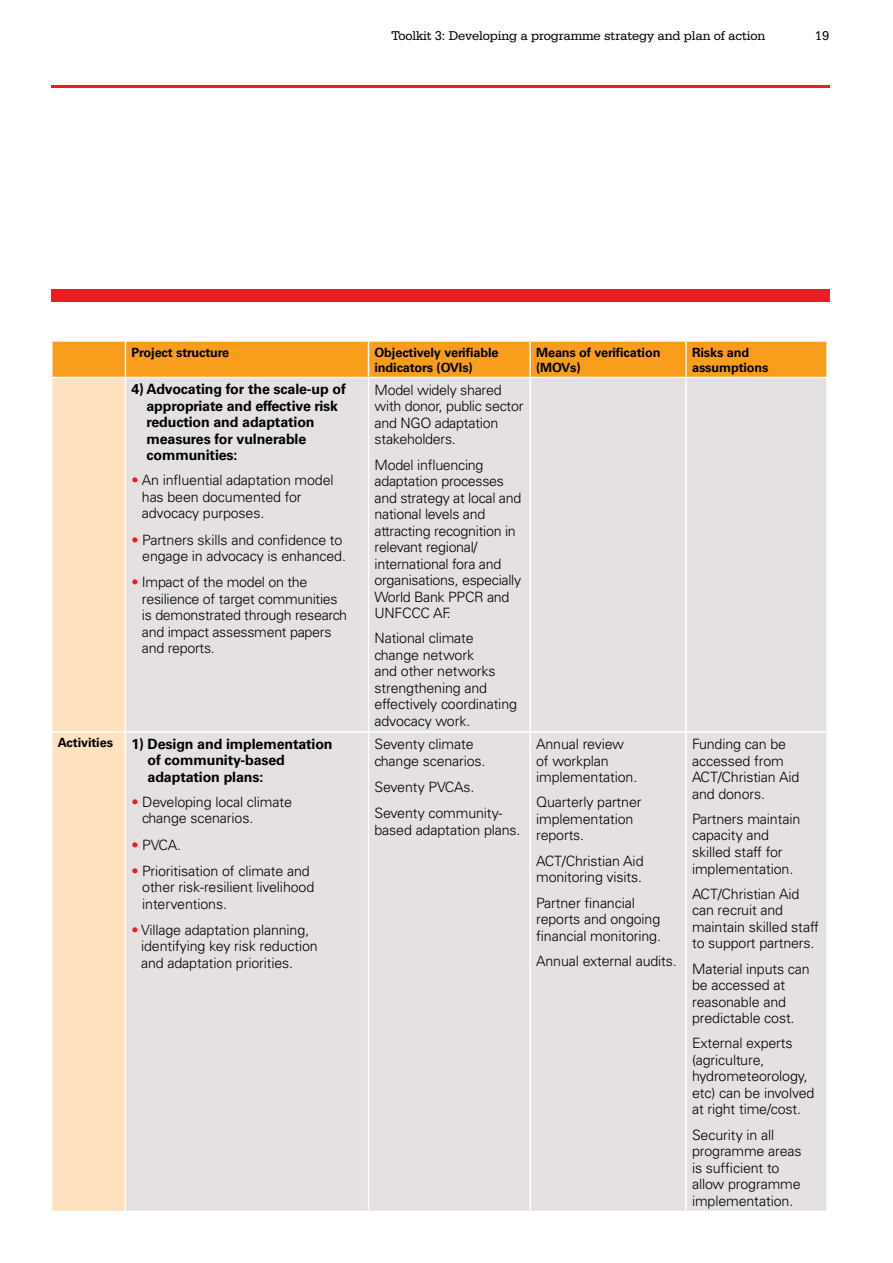
<style>
.page{position:relative;width:893px;height:1263px;background:#fff}
.page>*{position:absolute;margin:0;border:0;box-sizing:border-box;transform-origin:0 0}
.t1{font:300 14.25px/16.5px "Univers CA";letter-spacing:-.01em;color:#000}
.t2{font:700 14.25px/16.5px "Univers CA";letter-spacing:-.01em;color:#000}
.t3{font:13.5px "Serifa BT";letter-spacing:-.01em;color:#000}
.t4{font:700 12.75px/15px "Univers CA";letter-spacing:-.01em;color:#000}
.s1{color:#ed1d24}
</style>
<div class="page">
<div style="left:51px;top:289px;width:778px;height:13px;background:#ed1d24"></div>
<hr style="left:51px;top:85px;width:778px;height:2px;background:#ed1d24">
<div style="left:53px;top:342px;width:773px;height:35px;background:#f99d1c"></div>
<div style="left:53px;top:378px;width:72px;height:833px;background:#ffe3c1"></div>
<div style="left:126px;top:378px;width:700px;height:833px;background:#e4e1e0"></div>
<hr style="left:125px;top:342px;width:1px;height:35px;background:#fff">
<hr style="left:368px;top:342px;width:1px;height:35px;background:#fff">
<hr style="left:529px;top:342px;width:2px;height:35px;background:#fff">
<hr style="left:685px;top:342px;width:2px;height:35px;background:#fff">
<hr style="left:368px;top:378px;width:1px;height:353px;background:#fff">
<hr style="left:529px;top:378px;width:2px;height:353px;background:#fff">
<hr style="left:51px;top:731px;width:74px;height:2px;background:#fff">
<hr style="left:125px;top:731px;width:244px;height:2px;background:#fff">
<hr style="left:369px;top:731px;width:161px;height:2px;background:#fff">
<hr style="left:368px;top:733px;width:1px;height:478px;background:#fff">
<hr style="left:530px;top:731px;width:156px;height:2px;background:#fff">
<hr style="left:529px;top:733px;width:2px;height:478px;background:#fff">
<hr style="left:685px;top:378px;width:2px;height:353px;background:#fff">
<hr style="left:686px;top:731px;width:142px;height:2px;background:#fff">
<hr style="left:685px;top:733px;width:2px;height:478px;background:#fff">
<p class="t3" style="left:392px;top:28px;width:375px">Toolkit 3: Developing a programme strategy and plan of action</p>
<p class="t3" style="left:815px;top:28px;width:16px">19</p>
<p class="t4" style="left:131px;top:345px;width:99px">Project structure</p>
<p class="t4" style="left:374px;top:345px;width:125px">Objectively verifiable indicators (OVIs)</p>
<p class="t4" style="left:536px;top:345px;width:126px">Means of verification (MOVs)</p>
<p class="t4" style="left:692px;top:345px;width:78px">Risks and assumptions</p>
<p class="t2" style="left:146px;top:381px;width:201px;text-indent:-15px">4) Advocating for the scale-up of appropriate and effective risk reduction and adaptation measures for vulnerable communities:</p>
<p class="t1" style="left:142px;top:472px;width:193px;text-indent:-10px"><span class="s1">•</span> An influential adaptation model has been documented for advocacy purposes.</p>
<p class="t1" style="left:131px;top:531px;width:216px;text-align:right"><span class="s1">•</span> Partners skills and confidence to engage in advocacy is enhanced.</p>
<p class="t1" style="left:142px;top:574px;width:207px;text-indent:-11px"><span class="s1">•</span> Impact of the model on the resilience of target communities is demonstrated through research and impact assessment papers and reports.</p>
<p class="t1" style="left:375px;top:381px;width:150px">Model widely shared with donor, public sector and NGO adaptation stakeholders.</p>
<p class="t1" style="left:375px;top:456px;width:148px">Model influencing adaptation processes and strategy at local and national levels and attracting recognition in relevant regional/ international fora and organisations, especially<br>World Bank PPCR and<br>UNFCCC AF.</p>
<p class="t1" style="left:375px;top:630px;width:144px">National climate change network<br>and other networks strengthening and effectively coordinating advocacy work.</p>
<p class="t4" style="left:58px;top:735px;width:57px">Activities</p>
<p class="t2" style="left:148px;top:735px;width:187px;text-indent:-16px">1) Design and implementation of community-based adaptation plans:</p>
<p class="t1" style="left:142px;top:793px;width:151px;text-indent:-11px"><span class="s1">•</span> Developing local climate change scenarios.</p>
<p class="t1" style="left:131px;top:836px;width:51px"><span class="s1">•</span> PVCA.</p>
<p class="t1" style="left:142px;top:862px;width:174px;text-indent:-11px"><span class="s1">•</span> Prioritisation of climate and other risk-resilient livelihood interventions.</p>
<p class="t1" style="left:141px;top:922px;width:178px;text-indent:-10px"><span class="s1">•</span> Village adaptation planning, identifying key risk reduction and adaptation priorities.</p>
<p class="t1" style="left:375px;top:736px;width:113px">Seventy climate change scenarios.</p>
<p class="t1" style="left:375px;top:774px;width:129px;line-height:26.2px">Seventy PVCAs.<br>Seventy community-</p>
<p class="t1" style="left:375px;top:821px;width:148px">based adaptation plans.</p>
<p class="t1" style="left:536px;top:736px;width:103px">Annual review of workplan implementation.</p>
<p class="t1" style="left:536px;top:794px;width:107px">Quarterly partner implementation reports.</p>
<p class="t1" style="left:536px;top:852px;width:109px">ACT/Christian Aid monitoring visits.</p>
<p class="t1" style="left:536px;top:894px;width:127px">Partner financial reports and ongoing financial monitoring.</p>
<p class="t1" style="left:536px;top:952px;width:142px">Annual external audits.</p>
<p class="t1" style="left:692px;top:736px;width:109px">Funding can be accessed from<br>ACT/Christian Aid and donors.</p>
<p class="t1" style="left:692px;top:811px;width:110px">Partners maintain capacity and skilled staff for implementation.</p>
<p class="t1" style="left:692px;top:885px;width:128px">ACT/Christian Aid can recruit and maintain skilled staff to support partners.</p>
<p class="t1" style="left:692px;top:960px;width:119px">Material inputs can be accessed at reasonable and predictable cost.</p>
<p class="t1" style="left:692px;top:1035px;width:124px">External experts (agriculture, hydrometeorology, etc) can be involved at right time/cost.</p>
<p class="t1" style="left:692px;top:1126px;width:111px">Security in all programme areas is sufficient to allow programme implementation.</p>
</div>
